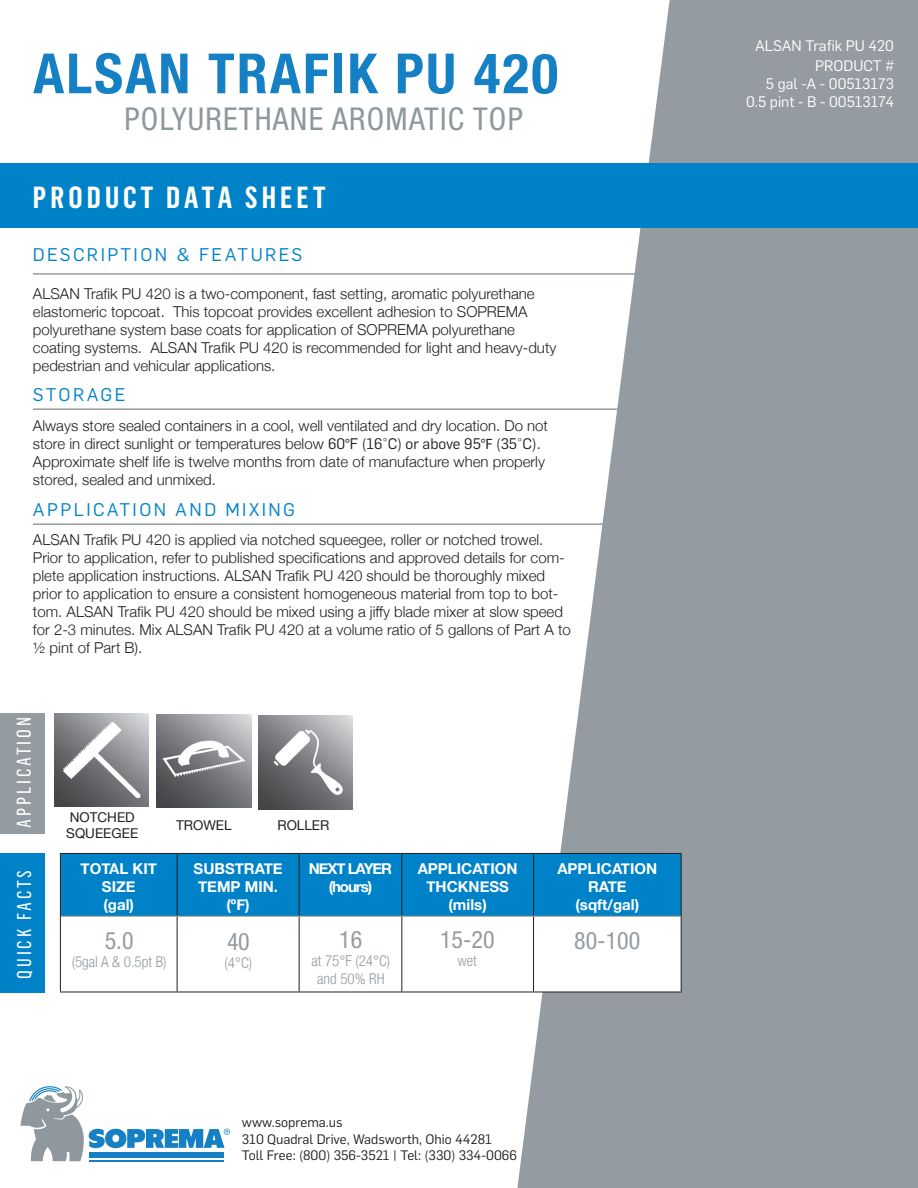
<style>
.page{position:relative;width:918px;height:1188px;background:#fff}
.page>*{position:absolute;margin:0;border:0;box-sizing:border-box;transform-origin:0 0}
.t1{font:700 condensed 55.5px "Helvetica Neue LT Std";letter-spacing:.04em;color:#1581c4}
.t2{font:condensed 31.5px "Helvetica Neue LT Std";letter-spacing:.04em;color:#8f989d}
.t3{font:600 30px "Flama Condensed";letter-spacing:.135em;color:#fff}
.t4{font:condensed 24px "Helvetica Neue LT Std";color:#959ca1}
.t5{font:19.5px "Flama Condensed Basic";letter-spacing:.15em;color:#fff}
.t6{font:18px "Flama";letter-spacing:.135em;color:#0082c8}
.t7{font:300 15px/18px "Helvetica Neue";color:#231f20}
.t8{font:700 15px/18px "Helvetica Neue";color:#fff;text-align:center}
.t9{font:15px "Flama";color:#fff}
.t10{font:300 condensed 15px/18px "Helvetica Neue LT";color:#959ca1;text-align:center}
.t11{font:700 15px "Helvetica Neue";letter-spacing:-.07em;color:#fff}
.t12{font:13.5px "Flama";color:#231f20}
.t13{font:13.5px "Helvetica Neue";color:#231f20}
.s1{font-family:"Flama";font-weight:400}
.s2{font-family:"Myriad Pro";font-weight:400}
.s3{font-family:"Flama"}
.s4{font-family:"Helvetica Neue";font-weight:400;font-stretch:normal}
</style>
<div class="page">
<svg style="left:517px;top:0;width:401px;height:1188px;fill:#959ca1"></svg>
<svg style="left:20px;top:1086px;width:210px;height:75px"></svg>
<hr style="left:33px;top:523px;width:605px;height:2px;background:#959ca1">
<hr style="left:33px;top:408px;width:605px;height:2px;background:#959ca1">
<div style="left:0;top:163px;width:918px;height:65px;background:#0082c8"></div>
<hr style="left:33px;top:273px;width:652px;height:2px;background:#959ca1">
<div style="left:0;top:853px;width:45px;height:140px;background:#0082c8"></div>
<div style="left:61px;top:854px;width:620px;height:62px;background:#0082c8"></div>
<svg style="left:61px;top:917px;width:620px;height:75px"></svg>
<hr style="left:60px;top:916px;width:1px;height:76px;background:#231f20">
<hr style="left:177px;top:916px;width:1px;height:76px;background:#231f20">
<hr style="left:299px;top:916px;width:1px;height:76px;background:#231f20">
<hr style="left:401px;top:916px;width:1px;height:76px;background:#231f20">
<hr style="left:533px;top:916px;width:1px;height:76px;background:#231f20">
<hr style="left:681px;top:916px;width:1px;height:76px;background:#231f20">
<hr style="left:60px;top:992px;width:117px;height:1px;background:#231f20">
<hr style="left:177px;top:992px;width:122px;height:1px;background:#231f20">
<hr style="left:299px;top:992px;width:103px;height:1px;background:#231f20">
<hr style="left:402px;top:992px;width:132px;height:1px;background:#231f20">
<hr style="left:534px;top:992px;width:148px;height:1px;background:#231f20">
<hr style="left:60px;top:853px;width:117px;height:1px;background:#231f20">
<hr style="left:60px;top:854px;width:1px;height:62px;background:#231f20">
<hr style="left:177px;top:853px;width:122px;height:1px;background:#231f20">
<hr style="left:177px;top:854px;width:1px;height:62px;background:#231f20">
<hr style="left:299px;top:853px;width:103px;height:1px;background:#231f20">
<hr style="left:299px;top:854px;width:1px;height:62px;background:#231f20">
<hr style="left:402px;top:853px;width:132px;height:1px;background:#231f20">
<hr style="left:401px;top:854px;width:1px;height:62px;background:#231f20">
<hr style="left:534px;top:853px;width:148px;height:1px;background:#231f20">
<hr style="left:533px;top:854px;width:1px;height:62px;background:#231f20">
<hr style="left:681px;top:854px;width:1px;height:62px;background:#231f20">
<hr style="left:61px;top:916px;width:116px;height:1px;background:#7a7c7f">
<hr style="left:177px;top:916px;width:122px;height:1px;background:#7a7c7f">
<hr style="left:299px;top:916px;width:103px;height:1px;background:#7a7c7f">
<hr style="left:402px;top:916px;width:132px;height:1px;background:#7a7c7f">
<hr style="left:534px;top:916px;width:147px;height:1px;background:#7a7c7f">
<div style="left:0;top:713px;width:45px;height:121px;background:#959ca1"></div>
<img style="left:54px;top:713px;width:94px;height:94px">
<img style="left:157px;top:714px;width:94px;height:93px">
<img style="left:258px;top:716px;width:94px;height:93px">
<p class="t1" style="left:33px;top:40px;width:526px">ALSAN TRAFIK PU 420</p>
<p class="t2" style="left:124px;top:101px;width:400px">POLYURETHANE AROMATIC TOP</p>
<p class="t3" style="left:33px;top:178px;width:294px">PRODUCT DATA SHEET</p>
<p class="t6" style="left:33px;top:242px;width:271px">DESCRIPTION &amp; FEATURES</p>
<p class="t7" style="left:33px;top:284px;width:525px">ALSAN Trafik PU 420 is a two-component, fast setting, aromatic polyurethane elastomeric topcoat. This topcoat provides excellent adhesion to SOPREMA polyurethane system base coats for application of SOPREMA polyurethane coating systems. ALSAN Trafik PU 420 is recommended for light and heavy-duty pedestrian and vehicular applications.</p>
<p class="t6" style="left:33px;top:383px;width:94px">STORAGE</p>
<p class="t7" style="left:33px;top:415px;width:517px">Always store sealed containers in a cool, well ventilated and dry location. Do not store in direct sunlight or temperatures below <span class="s1">60</span><span class="s2">°</span><span class="s1">F (16</span><span class="s3">°</span><span class="s1">C) or above 95</span><span class="s2">°F</span> <span class="s1">(35</span><span class="s3">°</span><span class="s1">C)</span>.<br>Approximate shelf life is twelve months from date of manufacture when properly stored, sealed and unmixed.</p>
<p class="t6" style="left:33px;top:498px;width:264px">APPLICATION AND MIXING</p>
<p class="t7" style="left:33px;top:530px;width:540px">ALSAN Trafik PU 420 is applied via notched squeegee, roller or notched trowel.<br>Prior to application, refer to published specifications and approved details for com&shy;plete application instructions. ALSAN Trafik PU 420 should be thoroughly mixed prior to application to ensure a consistent homogeneous material from top to bot&shy;tom. ALSAN Trafik PU 420 should be mixed using a jiffy blade mixer at slow speed for 2-3 minutes. Mix ALSAN Trafik PU 420 at a volume ratio of 5 gallons of Part A to ½ pint of Part B).</p>
<p class="t5" style="left:12px;top:828px;width:113px;rotate:-90deg">APPLICATION</p>
<p class="t13" style="left:70px;top:807px;width:67px">NOTCHED</p>
<p class="t13" style="left:66px;top:823px;width:73px">SQUEEGEE</p>
<p class="t5" style="left:12px;top:979px;width:110px;rotate:-90deg">QUICK FACTS</p>
<p class="t8" style="left:81px;top:860px;width:78px">TOTAL KIT<br>SIZE</p>
<p class="t8" style="left:104px;top:896px;width:32px">(gal)</p>
<p class="t4" style="left:105px;top:926px;width:30px">5.0</p>
<p class="t10" style="left:72px;top:952px;width:96px">(5gal A &amp; 0.5pt B)</p>
<p class="t13" style="left:176px;top:815px;width:57px">TROWEL</p>
<p class="t13" style="left:277px;top:815px;width:54px">ROLLER</p>
<p class="t8" style="left:194px;top:860px;width:90px;text-align:left">SUBSTRATE<br>TEMP MIN.</p>
<p class="t8" style="left:226px;top:896px;width:25px">(ºF)</p>
<p class="t4" style="left:227px;top:927px;width:24px">40</p>
<p class="t10" style="left:225px;top:953px;width:29px">(4<span class="s4">°</span>C)</p>
<p class="t11" style="left:309px;top:857px;width:85px">NEXT LAYER</p>
<p class="t8" style="left:329px;top:878px;width:45px">(hours)</p>
<p class="t4" style="left:339px;top:926px;width:25px">16</p>
<p class="t10" style="left:311px;top:952px;width:80px">at 75<span class="s4">°</span>F (24<span class="s4">°</span>C) and 50% RH</p>
<p class="t8" style="left:418px;top:860px;width:101px">APPLICATION</p>
<p class="t8" style="left:426px;top:878px;width:84px">THCKNESS</p>
<p class="t8" style="left:449px;top:896px;width:40px">(mils)</p>
<p class="t4" style="left:440px;top:926px;width:56px">15-20</p>
<p class="t10" style="left:458px;top:952px;width:20px">wet</p>
<p class="t8" style="left:557px;top:860px;width:101px">APPLICATION</p>
<p class="t8" style="left:588px;top:878px;width:40px">RATE</p>
<p class="t8" style="left:576px;top:896px;width:65px">(sqft/gal)</p>
<p class="t4" style="left:574px;top:926px;width:68px">80-100</p>
<p class="t12" style="left:242px;top:1113px;width:102px">www.soprema.us</p>
<p class="t12" style="left:242px;top:1129px;width:252px">310 Quadral Drive, Wadsworth, Ohio 44281</p>
<p class="t12" style="left:242px;top:1146px;width:277px">Toll Free: (800) 356-3521 | Tel: (330) 334-0066</p>
<p class="t9" style="left:755px;top:35px;width:141px">ALSAN Trafik PU 420</p>
<p class="t9" style="left:815px;top:55px;width:80px">PRODUCT #</p>
<p class="t9" style="left:766px;top:73px;width:130px">5 gal -A - 00513173</p>
<p class="t9" style="left:746px;top:91px;width:149px">0.5 pint - B - 00513174</p>
</div>
